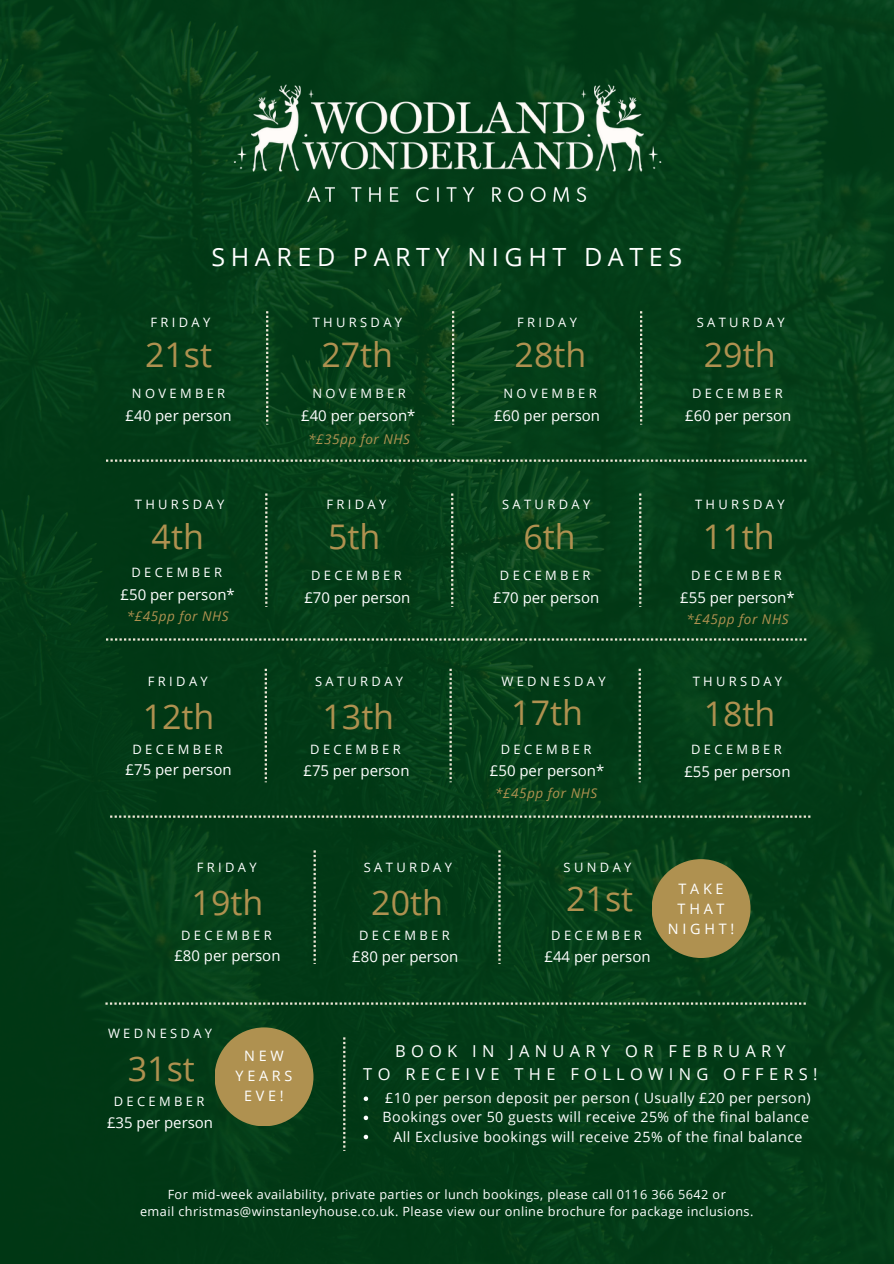
<style>
.page{position:relative;width:894px;height:1264px;background:#fff}
.page>*{position:absolute;margin:0;border:0;box-sizing:border-box;transform-origin:0 0}
.t1{font:33.9px "Open Sans";color:#af9150}
.t2{font:25.05px "Open Sans";letter-spacing:.225em;color:#fff}
.t3{font:16.5px/22.5px "Open Sans";letter-spacing:.32em;color:#fff;text-align:center}
.t4{font:15px "Open Sans";color:#fff}
.t5{font:14.4px/19.8px "Open Sans";letter-spacing:.26em;color:#fff;text-align:center}
.t6{font:14.25px "Open Sans";letter-spacing:.035em;color:#fff}
.t7{font:italic 13.5px "Open Sans";letter-spacing:.04em;color:#af9150}
.t8{font:12.9px "Open Sans";letter-spacing:.26em;color:#fff}
.t9{font:12.75px "Open Sans";letter-spacing:.035em;color:#fff}
</style>
<div class="page">
<img style="left:0;top:0;width:893px;height:1263px">
<img style="left:231px;top:84px;width:432px;height:90px">
<img style="left:262px;top:178px;width:369px;height:24px">
<svg style="left:106px;top:459px;width:700px;height:3px;background:#5d7e60"></svg>
<svg style="left:106px;top:638px;width:700px;height:2px"></svg>
<svg style="left:449px;top:668px;width:2px;height:114px"></svg>
<svg style="left:264px;top:668px;width:3px;height:114px"></svg>
<svg style="left:638px;top:668px;width:2px;height:114px"></svg>
<svg style="left:451px;top:493px;width:2px;height:114px"></svg>
<svg style="left:265px;top:493px;width:2px;height:114px"></svg>
<svg style="left:639px;top:493px;width:2px;height:114px"></svg>
<div style="left:214px;top:1027px;width:99px;height:99px;background:#af9150;border-radius:50%"></div>
<svg style="left:498px;top:850px;width:2px;height:113px"></svg>
<svg style="left:313px;top:850px;width:3px;height:113px"></svg>
<div style="left:651px;top:859px;width:99px;height:99px;background:#af9150;border-radius:50%"></div>
<svg style="left:110px;top:815px;width:700px;height:2px"></svg>
<svg style="left:105px;top:1002px;width:700px;height:2px"></svg>
<svg style="left:452px;top:311px;width:2px;height:114px"></svg>
<svg style="left:266px;top:311px;width:2px;height:114px"></svg>
<svg style="left:639px;top:311px;width:3px;height:114px"></svg>
<svg style="left:343px;top:1037px;width:2px;height:113px"></svg>
<svg style="left:363px;top:1096px;width:5px;height:4px"></svg>
<svg style="left:363px;top:1115px;width:5px;height:5px"></svg>
<svg style="left:363px;top:1134px;width:5px;height:5px"></svg>
<p class="t2" style="left:211px;top:239px;width:472px">SHARED PARTY NIGHT DATES</p>
<h4 class="t8" style="left:696px;top:313px;width:89px">SATURDAY</h4>
<p class="t1" style="left:703px;top:331px;width:73px">29th</p>
<p class="t8" style="left:692px;top:384px;width:92px">DECEMBER</p>
<h1 class="t8" style="left:312px;top:313px;width:91px">THURSDAY</h1>
<p class="t1" style="left:321px;top:331px;width:73px">27th</p>
<h4 class="t8" style="left:312px;top:384px;width:95px">NOVEMBER</h4>
<p class="t4" style="left:301px;top:405px;width:116px">£40 per person*</p>
<h4 class="t8" style="left:150px;top:313px;width:61px">FRIDAY</h4>
<h6 class="t8" style="left:517px;top:313px;width:61px">FRIDAY</h6>
<p class="t1" style="left:514px;top:331px;width:73px">28th</p>
<p class="t8" style="left:503px;top:384px;width:95px">NOVEMBER</p>
<h1 class="t4" style="left:494px;top:405px;width:107px">£60 per person</h1>
<p class="t4" style="left:685px;top:405px;width:107px">£60 per person</p>
<p class="t1" style="left:145px;top:331px;width:68px">21st</p>
<p class="t8" style="left:132px;top:384px;width:95px">NOVEMBER</p>
<h1 class="t4" style="left:125px;top:405px;width:107px">£40 per person</h1>
<h1 class="t7" style="left:308px;top:429px;width:103px">*£35pp for NHS</h1>
<p class="t8" style="left:695px;top:495px;width:91px">THURSDAY</p>
<h4 class="t1" style="left:702px;top:513px;width:73px">11th</h4>
<p class="t8" style="left:691px;top:566px;width:92px">DECEMBER</p>
<h1 class="t8" style="left:135px;top:495px;width:91px">THURSDAY</h1>
<p class="t8" style="left:502px;top:495px;width:89px">SATURDAY</p>
<h4 class="t1" style="left:523px;top:513px;width:54px">6th</h4>
<p class="t8" style="left:500px;top:566px;width:92px">DECEMBER</p>
<p class="t4" style="left:493px;top:587px;width:107px">£70 per person</p>
<h1 class="t4" style="left:680px;top:587px;width:116px">£55 per person*</h1>
<h2 class="t8" style="left:326px;top:495px;width:61px">FRIDAY</h2>
<p class="t1" style="left:328px;top:513px;width:54px">5th</p>
<h1 class="t8" style="left:311px;top:566px;width:92px">DECEMBER</h1>
<p class="t4" style="left:304px;top:587px;width:107px">£70 per person</p>
<p class="t1" style="left:151px;top:513px;width:54px">4th</p>
<h4 class="t8" style="left:131px;top:563px;width:92px">DECEMBER</h4>
<p class="t4" style="left:120px;top:583px;width:116px">£50 per person*</p>
<p class="t7" style="left:127px;top:606px;width:103px">*£45pp for NHS</p>
<h4 class="t7" style="left:686px;top:609px;width:103px">*£45pp for NHS</h4>
<p class="t8" style="left:148px;top:672px;width:61px">FRIDAY</p>
<h1 class="t1" style="left:143px;top:693px;width:73px">12th</h1>
<p class="t8" style="left:132px;top:740px;width:92px">DECEMBER</p>
<h4 class="t4" style="left:125px;top:759px;width:107px">£75 per person</h4>
<p class="t8" style="left:315px;top:672px;width:89px">SATURDAY</p>
<p class="t1" style="left:322px;top:693px;width:73px">13th</p>
<h1 class="t8" style="left:310px;top:740px;width:92px">DECEMBER</h1>
<p class="t4" style="left:303px;top:760px;width:107px">£75 per person</p>
<h6 class="t8" style="left:501px;top:672px;width:106px">WEDNESDAY</h6>
<p class="t1" style="left:511px;top:689px;width:73px">17th</p>
<p class="t8" style="left:500px;top:740px;width:92px">DECEMBER</p>
<h1 class="t4" style="left:490px;top:760px;width:116px">£50 per person*</h1>
<p class="t4" style="left:684px;top:760px;width:107px">£55 per person</p>
<h4 class="t8" style="left:692px;top:672px;width:91px">THURSDAY</h4>
<h6 class="t1" style="left:703px;top:689px;width:73px">18th</h6>
<p class="t8" style="left:691px;top:740px;width:92px">DECEMBER</p>
<p class="t7" style="left:495px;top:783px;width:103px">*£45pp for NHS</p>
<h4 class="t8" style="left:563px;top:857px;width:69px">SUNDAY</h4>
<h6 class="t1" style="left:566px;top:875px;width:69px">21st</h6>
<p class="t8" style="left:551px;top:926px;width:92px">DECEMBER</p>
<p class="t8" style="left:364px;top:858px;width:89px">SATURDAY</p>
<h1 class="t1" style="left:371px;top:878px;width:73px">20th</h1>
<p class="t8" style="left:359px;top:926px;width:92px">DECEMBER</p>
<h4 class="t4" style="left:352px;top:946px;width:107px">£80 per person</h4>
<h4 class="t8" style="left:197px;top:858px;width:61px">FRIDAY</h4>
<p class="t1" style="left:191px;top:878px;width:73px">19th</p>
<p class="t8" style="left:181px;top:926px;width:92px">DECEMBER</p>
<h1 class="t4" style="left:174px;top:945px;width:107px">£80 per person</h1>
<p class="t4" style="left:544px;top:946px;width:107px">£44 per person</p>
<p class="t5" style="left:667px;top:878px;width:68px">TAKE<br>THAT<br>NIGHT!</p>
<p class="t8" style="left:108px;top:1023px;width:106px">WEDNESDAY</p>
<h1 class="t1" style="left:128px;top:1044px;width:69px">31st</h1>
<p class="t8" style="left:114px;top:1091px;width:92px">DECEMBER</p>
<h4 class="t4" style="left:107px;top:1111px;width:107px">£35 per person</h4>
<p class="t5" style="left:235px;top:1045px;width:58px">NEW<br>YEARS<br>EVE!</p>
<h4 class="t3" style="left:363px;top:1039px;width:456px">BOOK IN JANUARY OR FEBRUARY<br>TO RECEIVE THE FOLLOWING OFFERS!</h4>
<p class="t6" style="left:385px;top:1087px;width:427px">£10 per person deposit per person ( Usually £20 per person)</p>
<h1 class="t6" style="left:382px;top:1107px;width:428px">Bookings over 50 guests will receive 25% of the final balance</h1>
<p class="t6" style="left:393px;top:1126px;width:410px">All Exclusive bookings will receive 25% of the final balance</p>
<p class="t9" style="left:168px;top:1185px;width:559px">For mid-week availability, private parties or lunch bookings, please call 0116 366 5642 or</p>
<p class="t9" style="left:140px;top:1202px;width:614px">email christmas@winstanleyhouse.co.uk. Please view our online brochure for package inclusions.</p>
</div>
